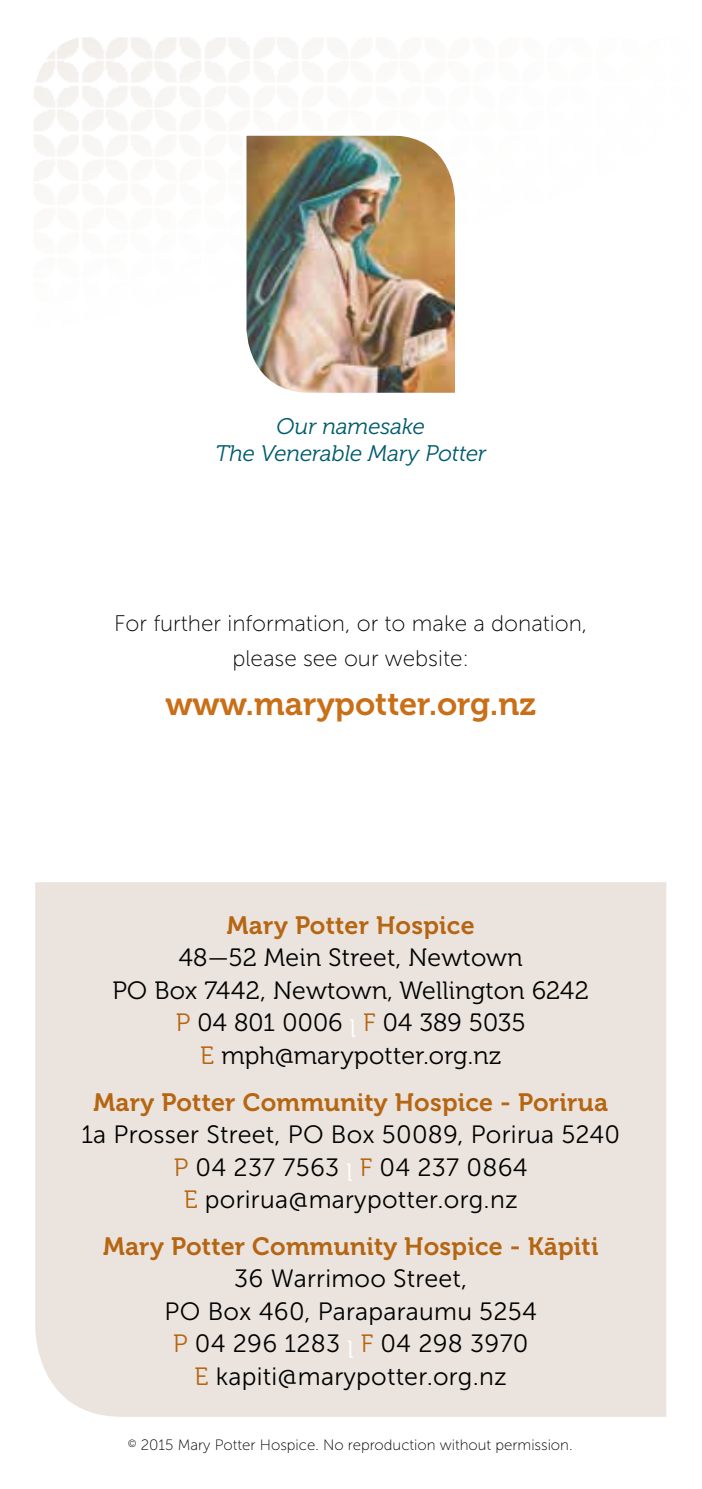
<style>
.page{position:relative;width:702px;height:1489px;background:#fff}
.page>*{position:absolute;margin:0;border:0;box-sizing:border-box;transform-origin:0 0}
.t1{font:32.5px "Museo 700";color:#c96f17}
.t2{font:25px/32.5px "Museo Sans 300";letter-spacing:.01em;color:#000;text-align:center}
.t3{font:25px/32.5px "Museo 300";letter-spacing:.01em;color:#000;text-align:center}
.t4{font:25px "Museo 700";letter-spacing:.01em;color:#b66612}
.t5{font:22.5px/35px "Museo Sans 100";color:#000;text-align:center}
.t6{font:italic 22.5px/27px "Museo 300";color:#005b6f;text-align:center}
.t7{font:15px "Museo Sans 100";color:#000}
.s1{color:#b66612}
.s2{color:#fff}
.s3{font-family:"Museo 300";color:#b66612}
.s4{font-family:"Museo 300";color:#fff}
</style>
<div class="page">
<div style="left:35px;top:882px;width:631px;height:534px;background:#ebe4de"></div>
<img style="left:241px;top:130px;width:214px;height:263px">
<p class="t6" style="left:215px;top:413px;width:272px">Our namesake<br>The Venerable Mary Potter</p>
<p class="t5" style="left:114px;top:605px;width:474px">For further information, or to make a donation, please see our website:</p>
<h1 class="t1" style="left:165px;top:685px;width:372px">www.marypotter.org.nz</h1>
<p class="t4" style="left:227px;top:911px;width:249px">Mary Potter Hospice</p>
<p class="t3" style="left:112px;top:942px;width:478px">48—52 Mein Street, Newtown<br>PO Box 7442, Newtown, Wellington 6242<br><span class="s1">P</span> 04 801 0006 <span class="s2">l</span> <span class="s1">F</span> 04 389 5035<br><span class="s1">E</span> mph@marypotter.org.nz</p>
<p class="t4" style="left:93px;top:1088px;width:516px">Mary Potter Community Hospice - Porirua</p>
<p class="t2" style="left:81px;top:1118px;width:540px">1a Prosser Street, PO Box 50089, Porirua 5240<br><span class="s3">P</span> 04 237 7563 <span class="s4">l</span> <span class="s3">F</span> 04 237 0864<br><span class="s3">E</span> porirua@marypotter.org.nz</p>
<p class="t4" style="left:103px;top:1232px;width:497px">Mary Potter Community Hospice - Kāpiti</p>
<p class="t2" style="left:165px;top:1262px;width:374px">36 Warrimoo Street,<br>PO Box 460, Paraparaumu 5254<br><span class="s3">P</span> 04 296 1283 <span class="s4">l</span> <span class="s3">F</span> 04 298 3970<br><span class="s3">E</span> kapiti@marypotter.org.nz</p>
<p class="t7" style="left:128px;top:1436px;width:446px"><sup>©</sup> 2015 Mary Potter Hospice. No reproduction without permission.</p>
</div>
